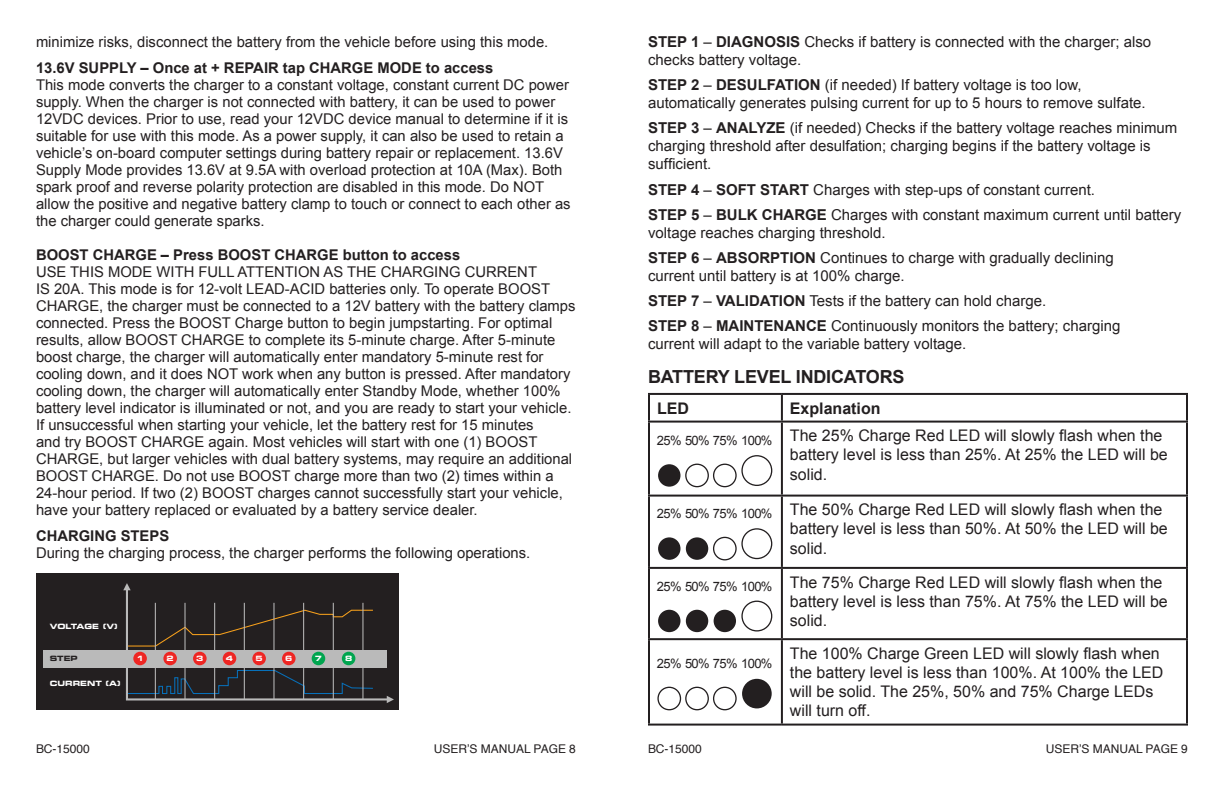
<style>
.page{position:relative;width:1224px;height:792px;background:#fff}
.page>*{position:absolute;margin:0;border:0;box-sizing:border-box;transform-origin:0 0}
.t1{font:700 18px "Arial";letter-spacing:-.01em;color:#231f20}
.t2{font:16px/19.2px "Arial";color:#231f20}
.t3{font:700 16px "Arial";color:#231f20}
.t4{font:15px/18px "Arial";color:#231f20}
.t5{font:14.8px/17px "Arial";color:#231f20}
.t6{font:700 14.8px "Arial";color:#231f20}
.t7{font:13px "Arial";letter-spacing:-.05em;color:#231f20}
.t8{font:12px "Helvetica";color:#231f20}
.t9{font:7.2px "Eurostile LT Std Bold Ex 2";color:#fff}
.t10{font:7.2px "Eurostile LT Std Bold Ex 2";color:#231f20}
.s1{font-weight:700}
</style>
<div class="page">
<hr style="left:648px;top:393px;width:134px;height:2px;background:#231f20">
<hr style="left:648px;top:395px;width:2px;height:26px;background:#231f20">
<hr style="left:782px;top:393px;width:406px;height:2px;background:#231f20">
<hr style="left:781px;top:395px;width:2px;height:26px;background:#231f20">
<hr style="left:1186px;top:395px;width:2px;height:26px;background:#231f20">
<hr style="left:648px;top:421px;width:134px;height:2px;background:#231f20">
<hr style="left:648px;top:423px;width:2px;height:72px;background:#231f20">
<hr style="left:782px;top:421px;width:406px;height:2px;background:#231f20">
<hr style="left:781px;top:423px;width:2px;height:72px;background:#231f20">
<hr style="left:1186px;top:423px;width:2px;height:72px;background:#231f20">
<hr style="left:648px;top:495px;width:134px;height:2px;background:#231f20">
<hr style="left:648px;top:497px;width:2px;height:70px;background:#231f20">
<hr style="left:782px;top:495px;width:406px;height:2px;background:#231f20">
<hr style="left:781px;top:497px;width:2px;height:70px;background:#231f20">
<hr style="left:1186px;top:497px;width:2px;height:70px;background:#231f20">
<hr style="left:648px;top:567px;width:134px;height:2px;background:#231f20">
<hr style="left:648px;top:569px;width:2px;height:69px;background:#231f20">
<hr style="left:782px;top:567px;width:406px;height:2px;background:#231f20">
<hr style="left:781px;top:569px;width:2px;height:69px;background:#231f20">
<hr style="left:1186px;top:569px;width:2px;height:69px;background:#231f20">
<hr style="left:648px;top:638px;width:134px;height:2px;background:#231f20">
<hr style="left:648px;top:640px;width:2px;height:84px;background:#231f20">
<hr style="left:782px;top:638px;width:406px;height:2px;background:#231f20">
<hr style="left:781px;top:640px;width:2px;height:84px;background:#231f20">
<hr style="left:1186px;top:640px;width:2px;height:84px;background:#231f20">
<hr style="left:648px;top:724px;width:134px;height:2px;background:#231f20">
<hr style="left:782px;top:724px;width:406px;height:2px;background:#231f20">
<div style="left:658px;top:464px;width:22px;height:23px;background:#231f20;border-radius:50%"></div>
<div style="left:685px;top:464px;width:24px;height:23px;border:1px solid #231f20;border-radius:50%"></div>
<div style="left:713px;top:464px;width:24px;height:23px;border:1px solid #231f20;border-radius:50%"></div>
<div style="left:741px;top:455px;width:31px;height:31px;border:1px solid #231f20;border-radius:50%"></div>
<div style="left:658px;top:537px;width:22px;height:23px;background:#231f20;border-radius:50%"></div>
<div style="left:686px;top:537px;width:22px;height:23px;background:#231f20;border-radius:50%"></div>
<div style="left:713px;top:537px;width:24px;height:23px;border:1px solid #231f20;border-radius:50%"></div>
<div style="left:741px;top:528px;width:31px;height:31px;border:1px solid #231f20;border-radius:50%"></div>
<div style="left:658px;top:610px;width:22px;height:22px;background:#231f20;border-radius:50%"></div>
<div style="left:686px;top:610px;width:22px;height:22px;background:#231f20;border-radius:50%"></div>
<div style="left:714px;top:610px;width:22px;height:22px;background:#231f20;border-radius:50%"></div>
<div style="left:741px;top:601px;width:31px;height:31px;border:1px solid #231f20;border-radius:50%"></div>
<div style="left:657px;top:687px;width:24px;height:23px;border:1px solid #231f20;border-radius:50%"></div>
<div style="left:685px;top:687px;width:24px;height:23px;border:1px solid #231f20;border-radius:50%"></div>
<div style="left:713px;top:687px;width:24px;height:23px;border:1px solid #231f20;border-radius:50%"></div>
<div style="left:742px;top:679px;width:30px;height:29px;background:#231f20;border-radius:50%"></div>
<div style="left:36px;top:573px;width:363px;height:137px;background:#231f20"></div>
<div style="left:43px;top:650px;width:344px;height:17px;background:#bababa"></div>
<svg style="left:123px;top:583px;width:271px;height:120px"></svg>
<div style="left:133px;top:652px;width:14px;height:13px;background:#ee2623;border-radius:50%"></div>
<div style="left:163px;top:652px;width:14px;height:13px;background:#ee2623;border-radius:50%"></div>
<div style="left:193px;top:652px;width:14px;height:13px;background:#ee2623;border-radius:50%"></div>
<div style="left:223px;top:652px;width:13px;height:13px;background:#ee2623;border-radius:50%"></div>
<div style="left:252px;top:652px;width:14px;height:13px;background:#ee2623;border-radius:50%"></div>
<div style="left:282px;top:652px;width:14px;height:13px;background:#ee2623;border-radius:50%"></div>
<div style="left:312px;top:652px;width:13px;height:13px;background:#00a54f;border-radius:50%"></div>
<div style="left:342px;top:652px;width:13px;height:13px;background:#00a54f;border-radius:50%"></div>
<p class="t5" style="left:36px;top:33px;width:514px">minimize risks, disconnect the battery from the vehicle before using this mode.</p>
<p class="t6" style="left:36px;top:58px;width:459px">13.6V SUPPLY – Once at + REPAIR tap CHARGE MODE to access</p>
<p class="t5" style="left:36px;top:76px;width:536px">This mode converts the charger to a constant voltage, constant current DC power supply. When the charger is not connected with battery, it can be used to power 12VDC devices. Prior to use, read your 12VDC device manual to determine if it is suitable for use with this mode. As a power supply, it can also be used to retain a vehicle’s on-board computer settings during battery repair or replacement. 13.6V Supply Mode provides 13.6V at 9.5A with overload protection at 10A (Max). Both spark proof and reverse polarity protection are disabled in this mode. Do NOT allow the positive and negative battery clamp to touch or connect to each other as the charger could generate sparks.</p>
<p class="t6" style="left:36px;top:245px;width:426px">BOOST CHARGE – Press BOOST CHARGE button to access</p>
<p class="t5" style="left:36px;top:263px;width:541px">USE THIS MODE WITH FULL ATTENTION AS THE CHARGING CURRENT<br>IS 20A. This mode is for 12-volt LEAD-ACID batteries only. To operate BOOST CHARGE, the charger must be connected to a 12V battery with the battery clamps connected. Press the BOOST Charge button to begin jumpstarting. For optimal results, allow BOOST CHARGE to complete its 5-minute charge. After 5-minute boost charge, the charger will automatically enter mandatory 5-minute rest for cooling down, and it does NOT work when any button is pressed. After mandatory cooling down, the charger will automatically enter Standby Mode, whether 100% battery level indicator is illuminated or not, and you are ready to start your vehicle.<br>If unsuccessful when starting your vehicle, let the battery rest for 15 minutes<br>and try BOOST CHARGE again. Most vehicles will start with one (1) BOOST CHARGE, but larger vehicles with dual battery systems, may require an additional BOOST CHARGE. Do not use BOOST charge more than two (2) times within a 24-hour period. If two (2) BOOST charges cannot successfully start your vehicle, have your battery replaced or evaluated by a battery service dealer.</p>
<p class="t6" style="left:36px;top:526px;width:135px">CHARGING STEPS</p>
<p class="t5" style="left:36px;top:544px;width:496px">During the charging process, the charger performs the following operations.</p>
<p class="t9" style="left:50px;top:621px;width:69px">VOLTAGE (V)</p>
<p class="t10" style="left:50px;top:653px;width:30px">STEP</p>
<p class="t9" style="left:50px;top:678px;width:72px">CURRENT (A)</p>
<p class="t9" style="left:137px;top:653px;width:9px">1</p>
<p class="t9" style="left:167px;top:653px;width:9px">2</p>
<p class="t9" style="left:196px;top:653px;width:9px">3</p>
<p class="t9" style="left:226px;top:653px;width:9px">4</p>
<p class="t9" style="left:256px;top:653px;width:9px">5</p>
<p class="t9" style="left:285px;top:653px;width:9px">6</p>
<p class="t9" style="left:315px;top:653px;width:9px">7</p>
<p class="t9" style="left:345px;top:653px;width:9px">8</p>
<p class="t4" style="left:648px;top:33px;width:505px"><span class="s1">STEP 1</span> – <span class="s1">DIAGNOSIS</span> Checks if battery is connected with the charger; also checks battery voltage.</p>
<p class="t4" style="left:648px;top:76px;width:499px"><span class="s1">STEP 2</span> – <span class="s1">DESULFATION</span> (if needed) If battery voltage is too low, automatically generates pulsing current for up to 5 hours to remove sulfate.</p>
<p class="t4" style="left:648px;top:119px;width:531px"><span class="s1">STEP 3</span> – <span class="s1">ANALYZE</span> (if needed) Checks if the battery voltage reaches minimum charging threshold after desulfation; charging begins if the battery voltage is sufficient.</p>
<p class="t4" style="left:648px;top:177px;width:535px;line-height:25.2px"><span class="s1">STEP 4</span> – <span class="s1">SOFT START</span> Charges with step-ups of constant current.<br><span class="s1">STEP 5</span> – <span class="s1">BULK CHARGE</span> Charges with constant maximum current until battery</p>
<p class="t4" style="left:648px;top:220px;width:467px;line-height:25.2px">voltage reaches charging threshold.<br><span class="s1">STEP 6</span> – <span class="s1">ABSORPTION</span> Continues to charge with gradually declining</p>
<p class="t4" style="left:648px;top:263px;width:474px;line-height:25.2px">current until battery is at 100% charge.<br><span class="s1">STEP 7</span> – <span class="s1">VALIDATION</span> Tests if the battery can hold charge.<br><span class="s1">STEP 8</span> – <span class="s1">MAINTENANCE</span> Continuously monitors the battery; charging</p>
<p class="t4" style="left:648px;top:335px;width:320px">current will adapt to the variable battery voltage.</p>
<p class="t1" style="left:648px;top:365px;width:258px">BATTERY LEVEL INDICATORS</p>
<p class="t3" style="left:657px;top:397px;width:33px">LED</p>
<p class="t2" style="left:657px;top:394px;width:507px;line-height:27.6px;text-indent:133px"><span class="s1">Explanation<br></span><sub>25%</sub> <sub>50%</sub> <sub>75%</sub> <sub>100%</sub> The 25% Charge Red LED will slowly flash when the</p>
<p class="t2" style="left:790px;top:445px;width:379px">battery level is less than 25%. At 25% the LED will be solid.</p>
<p class="t2" style="left:790px;top:500px;width:379px;text-indent:-133px"><sub>25%</sub> <sub>50%</sub> <sub>75%</sub> <sub>100%</sub> The 50% Charge Red LED will slowly flash when the battery level is less than 50%. At 50% the LED will be solid.</p>
<p class="t2" style="left:790px;top:572px;width:379px;text-indent:-133px"><sub>25%</sub> <sub>50%</sub> <sub>75%</sub> <sub>100%</sub> The 75% Charge Red LED will slowly flash when the battery level is less than 75%. At 75% the LED will be solid.</p>
<p class="t7" style="left:657px;top:655px;width:117px">25% 50% 75% 100%</p>
<p class="t2" style="left:790px;top:644px;width:375px">The 100% Charge Green LED will slowly flash when the battery level is less than 100%. At 100% the LED will be solid. The 25%, 50% and 75% Charge LEDs will turn off.</p>
<p class="t8" style="left:36px;top:740px;width:55px">BC-15000</p>
<p class="t8" style="left:434px;top:740px;width:144px">USER’S MANUAL PAGE 8</p>
<p class="t8" style="left:648px;top:740px;width:55px">BC-15000</p>
<p class="t8" style="left:1046px;top:740px;width:144px">USER’S MANUAL PAGE 9</p>
</div>
